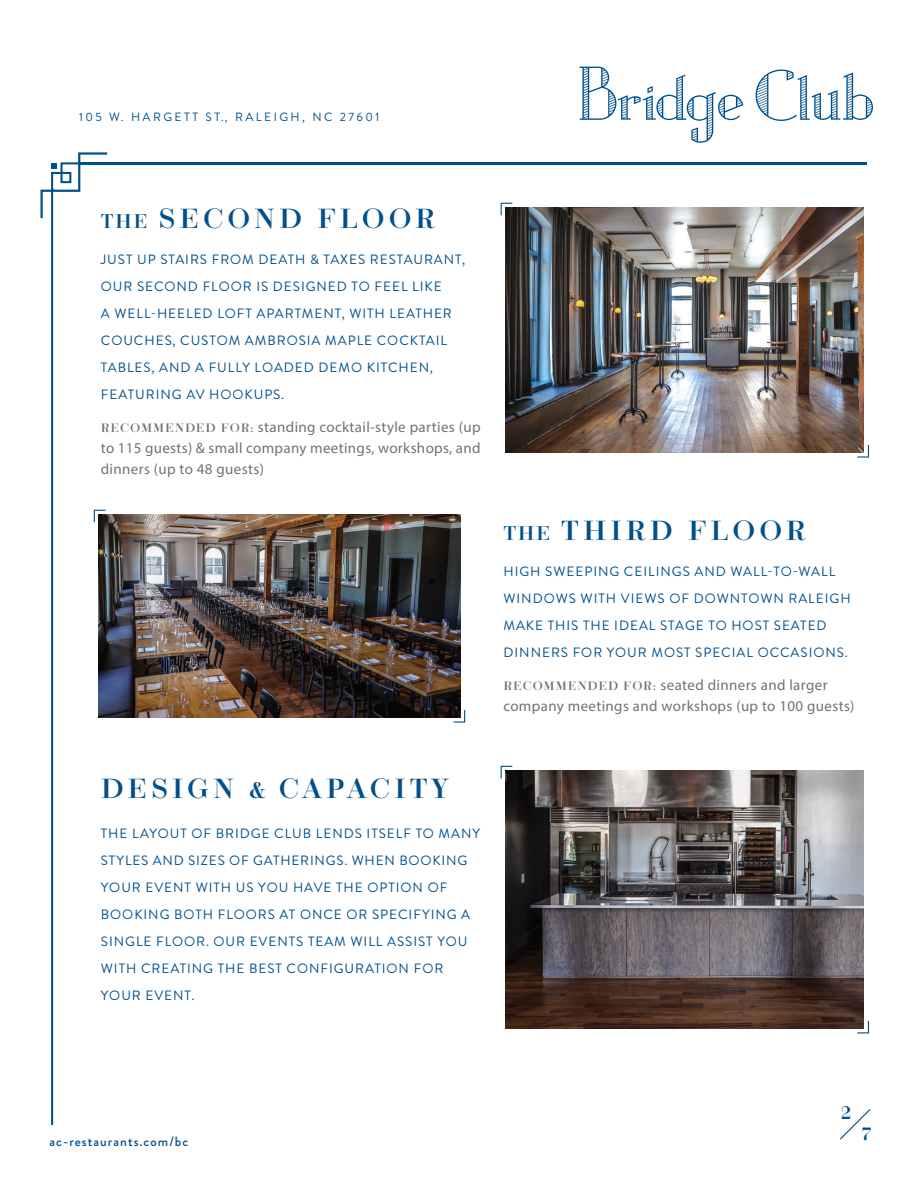
<style>
.page{position:relative;width:918px;height:1188px;background:#fff}
.page>*{position:absolute;margin:0;border:0;box-sizing:border-box;transform-origin:0 0}
.t1{font:500 27px "Ratio Modern";letter-spacing:.15em;color:#00508d}
.t2{font:500 18px "Ratio Modern";color:#00508d}
.t3{font:15px/21px "Myriad Pro";letter-spacing:.025em;color:#727273;text-align:justify}
.t4{font:13.5px/27px "Brandon Grotesque";letter-spacing:.07em;color:#00508d}
.t5{font:500 13.5px "Brandon Grotesque";letter-spacing:.075em;color:#00508d}
.t6{font:12px "Brandon Grotesque";letter-spacing:.2em;color:#00508d}
.s1{font-size:19.5px}
.s2{font-family:"Ratio Modern";font-weight:500;font-size:12px}
.s3{font-size:22.5px}
</style>
<div class="page">
<hr style="left:51px;top:192px;width:2px;height:933px;background:#00508d">
<hr style="left:80px;top:162px;width:787px;height:2px;background:#00508d">
<svg style="left:41px;top:152px;width:66px;height:66px"></svg>
<svg style="left:756px;top:70px;width:117px;height:51px"></svg>
<svg style="left:580px;top:67px;width:163px;height:76px"></svg>
<svg style="left:840px;top:1109px;width:31px;height:31px"></svg>
<img style="left:505px;top:207px;width:359px;height:246px">
<img style="left:98px;top:515px;width:362px;height:203px">
<img style="left:505px;top:771px;width:359px;height:258px">
<svg style="left:500px;top:765px;width:13px;height:14px"></svg>
<svg style="left:93px;top:509px;width:14px;height:14px"></svg>
<svg style="left:500px;top:202px;width:13px;height:14px"></svg>
<svg style="left:856px;top:1020px;width:14px;height:14px"></svg>
<svg style="left:452px;top:709px;width:14px;height:14px"></svg>
<svg style="left:856px;top:444px;width:14px;height:14px"></svg>
<p class="t6" style="left:79px;top:108px;width:302px">105 W. HARGETT ST., RALEIGH, NC 27601</p>
<h1 class="t1" style="left:101px;top:200px;width:336px"><span class="s1">THE</span> SECOND FLOOR</h1>
<p class="t4" style="left:101px;top:246px;width:366px">JUST UP STAIRS FROM DEATH &amp; TAXES RESTAURANT, OUR SECOND FLOOR IS DESIGNED TO FEEL LIKE<br>A WELL-HEELED LOFT APARTMENT, WITH LEATHER COUCHES, CUSTOM AMBROSIA MAPLE COCKTAIL TABLES, AND A FULLY LOADED DEMO KITCHEN, FEATURING AV HOOKUPS.</p>
<p class="t3" style="left:101px;top:417px;width:381px"><span class="s2">RECOMMENDED FOR:</span> standing cocktail-style parties (up to 115 guests) &amp; small company meetings, workshops, and dinners (up to 48 guests)</p>
<h1 class="t1" style="left:503px;top:512px;width:304px"><span class="s1">THE</span> THIRD FLOOR</h1>
<p class="t4" style="left:503px;top:558px;width:349px">HIGH SWEEPING CEILINGS AND WALL-TO-WALL WINDOWS WITH VIEWS OF DOWNTOWN RALEIGH MAKE THIS THE IDEAL STAGE TO HOST SEATED DINNERS FOR YOUR MOST SPECIAL OCCASIONS.</p>
<p class="t3" style="left:503px;top:675px;width:353px"><span class="s2">RECOMMENDED FOR:</span> seated dinners and larger company meetings and workshops (up to 100 guests)</p>
<h1 class="t1" style="left:101px;top:770px;width:349px">DESIGN <span class="s3">&amp;</span> CAPACITY</h1>
<p class="t4" style="left:101px;top:820px;width:381px">THE LAYOUT OF BRIDGE CLUB LENDS ITSELF TO MANY STYLES AND SIZES OF GATHERINGS. WHEN BOOKING YOUR EVENT WITH US YOU HAVE THE OPTION OF BOOKING BOTH FLOORS AT ONCE OR SPECIFYING A SINGLE FLOOR. OUR EVENTS TEAM WILL ASSIST YOU WITH CREATING THE BEST CONFIGURATION FOR YOUR EVENT.</p>
<p class="t5" style="left:50px;top:1132px;width:140px">ac-restaurants.com/bc</p>
<h2 class="t2" style="left:841px;top:1100px;width:12px">2</h2>
<h2 class="t2" style="left:862px;top:1121px;width:11px">7</h2>
</div>
